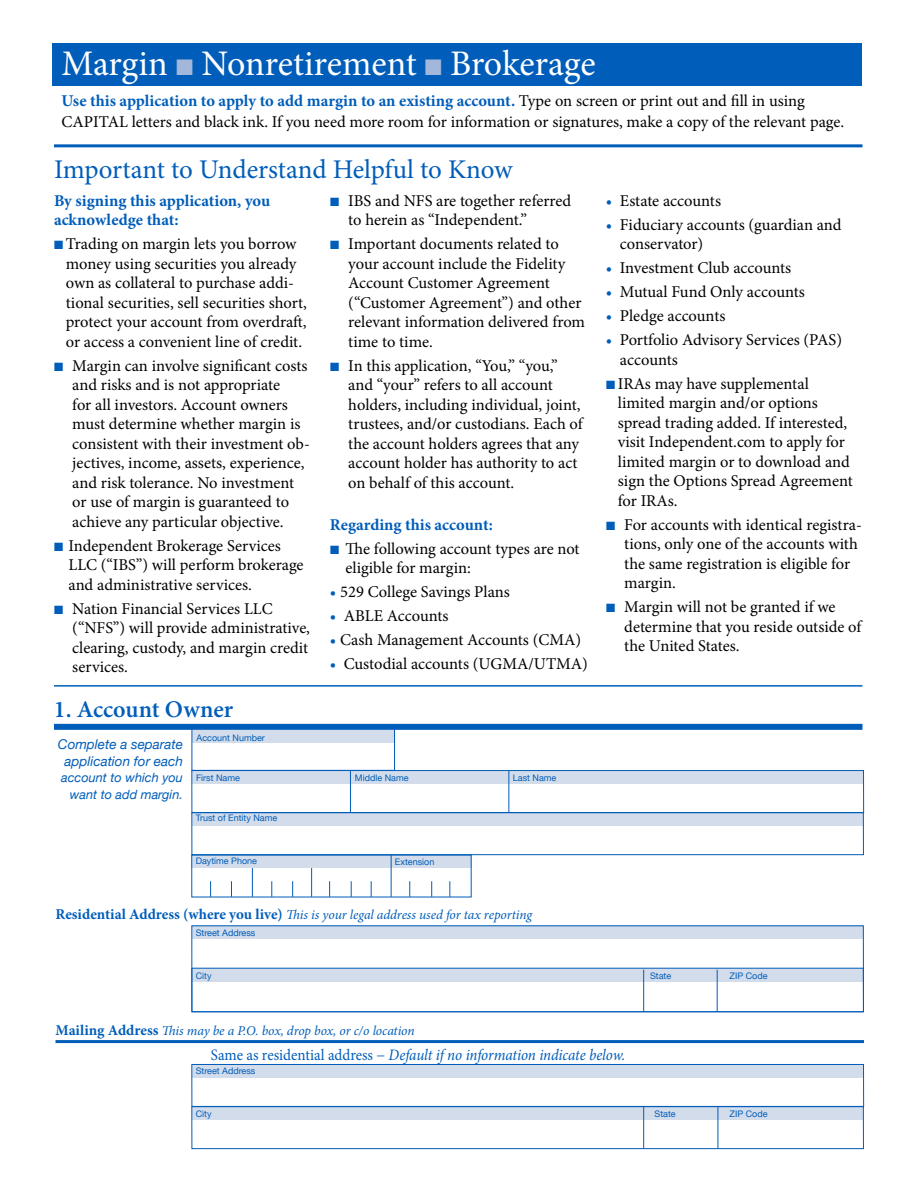
<style>
.page{position:relative;width:918px;height:1188px;background:#fff}
.page>*{position:absolute;margin:0;border:0;box-sizing:border-box;transform-origin:0 0}
.t1{font:36px "Minion Pro";letter-spacing:-.005em;color:#fff}
.t2{font:27px "Minion Pro";letter-spacing:-.005em;color:#005db9}
.t3{font:600 24px "Minion Pro";color:#005db9}
.t4{font:16.5px/19.5px "Minion Pro";color:#000}
.t5{font:700 16.5px/19.5px "Minion Pro";color:#005db9}
.t6{font:italic 15.9px "Minion Pro";letter-spacing:-.01em;color:#005db9;scale:.94 1}
.t7{font:italic 13.5px "Minion Pro";letter-spacing:-.01em;color:#005db9}
.t8{font:italic 13.5px/16.5px "Helvetica Neue";color:#005db9;text-align:center}
.t9{font:italic 12.75px/16.5px "Helvetica Neue";color:#005db9;text-align:right}
.t10{font:9px "Helvetica Neue";color:#005db9}
.s1{color:#a2b7d9}
.s2{font-weight:700;color:#005db9}
.s3{color:#005db9}
.s4{font-weight:700;font-style:normal;font-size:15px}
.s5{font-style:normal}
</style>
<div class="page">
<div style="left:52px;top:43px;width:810px;height:43px;background:#005db9"></div>
<hr style="left:54px;top:144px;width:808px;height:3px;background:#005db9">
<hr style="left:54px;top:685px;width:808px;height:2px;background:#005db9">
<div style="left:54px;top:724px;width:808px;height:6px;background:#005db9"></div>
<svg style="left:210px;top:881px;width:1px;height:14px"></svg>
<svg style="left:231px;top:881px;width:1px;height:14px"></svg>
<svg style="left:271px;top:881px;width:1px;height:14px"></svg>
<svg style="left:292px;top:881px;width:1px;height:14px"></svg>
<svg style="left:329px;top:881px;width:1px;height:14px"></svg>
<svg style="left:351px;top:881px;width:1px;height:14px"></svg>
<svg style="left:371px;top:881px;width:1px;height:14px"></svg>
<svg style="left:409px;top:881px;width:1px;height:14px"></svg>
<svg style="left:431px;top:881px;width:1px;height:14px"></svg>
<svg style="left:449px;top:881px;width:1px;height:14px"></svg>
<hr style="left:252px;top:866px;width:1px;height:31px;background:#005db9">
<hr style="left:311px;top:866px;width:1px;height:31px;background:#005db9">
<div style="left:192px;top:730px;width:203px;height:12px;background:#d3dceb"></div>
<div style="left:192px;top:771px;width:670px;height:13px;background:#d3dceb"></div>
<div style="left:192px;top:813px;width:670px;height:13px;background:#d3dceb"></div>
<div style="left:192px;top:926px;width:670px;height:13px;background:#d3dceb"></div>
<div style="left:192px;top:1064px;width:670px;height:13px;background:#d3dceb"></div>
<div style="left:192px;top:968px;width:670px;height:13px;background:#d3dceb"></div>
<div style="left:192px;top:1107px;width:670px;height:13px;background:#d3dceb"></div>
<div style="left:192px;top:854px;width:280px;height:13px;background:#d3dceb"></div>
<hr style="left:56px;top:1040px;width:808px;height:3px;background:#005db9">
<div style="left:192px;top:727px;width:203px;height:44px;border:1px solid #005db9"></div>
<div style="left:191px;top:770px;width:673px;height:43px;border:1px solid #005db9"></div>
<div style="left:191px;top:812px;width:673px;height:43px;border:1px solid #005db9"></div>
<div style="left:191px;top:968px;width:673px;height:44px;border:1px solid #005db9"></div>
<div style="left:191px;top:1064px;width:673px;height:43px;border:1px solid #005db9"></div>
<div style="left:191px;top:1106px;width:673px;height:43px;border:1px solid #005db9"></div>
<hr style="left:350px;top:771px;width:1px;height:42px;background:#005db9">
<hr style="left:508px;top:771px;width:1px;height:42px;background:#005db9">
<hr style="left:391px;top:855px;width:1px;height:42px;background:#005db9">
<hr style="left:643px;top:970px;width:1px;height:42px;background:#005db9">
<hr style="left:643px;top:1107px;width:1px;height:42px;background:#005db9">
<hr style="left:717px;top:970px;width:1px;height:42px;background:#005db9">
<hr style="left:718px;top:1107px;width:1px;height:42px;background:#005db9">
<h1 class="t1" style="left:62px;top:39px;width:536px">Margin <span class="s1">■</span> Nonretirement <span class="s1">■</span> Brokerage</h1>
<p class="t4" style="left:62px;top:90px;width:784px;line-height:21px"><span class="s2">Use this application to apply to add margin to an existing account.</span> Type on screen or print out and fill in using<br>CAPITAL letters and black ink. If you need more room for information or signatures, make a copy of the relevant page.</p>
<h2 class="t2" style="left:54px;top:151px;width:460px">Important to Understand Helpful to Know</h2>
<p class="t5" style="left:54px;top:190px;width:218px">By signing this application, you acknowledge that:</p>
<p class="t4" style="left:66px;top:234px;width:242px;text-indent:-12px"><span class="s3">■</span> Trading on margin lets you borrow money using securities you already own as collateral to purchase addi&shy;tional securities, sell securities short, protect your account from overdraft, or access a convenient line of credit.</p>
<p class="t4" style="left:72px;top:356px;width:239px;text-indent:-18px"><span class="s3">■</span> Margin can involve significant costs and risks and is not appropriate<br>for all investors. Account owners must determine whether margin is consistent with their investment ob&shy;jectives, income, assets, experience, and risk tolerance. No investment or use of margin is guaranteed to achieve any particular objective.</p>
<p class="t4" style="left:69px;top:536px;width:237px;text-indent:-15px"><span class="s3">■</span> Independent Brokerage Services<br>LLC (“IBS”) will perform brokerage and administrative services.</p>
<p class="t4" style="left:72px;top:599px;width:239px;text-indent:-18px"><span class="s3">■</span> Nation Financial Services LLC (“NFS”) will provide administrative, clearing, custody, and margin credit services.</p>
<p class="t4" style="left:348px;top:191px;width:225px;text-indent:-18px"><span class="s3">■</span> IBS and NFS are together referred to herein as “Independent.”</p>
<p class="t4" style="left:348px;top:234px;width:238px;text-indent:-18px"><span class="s3">■</span> Important documents related to your account include the Fidelity<br>Account Customer Agreement (“Customer Agreement”) and other relevant information delivered from time to time.</p>
<p class="t4" style="left:348px;top:356px;width:236px;text-indent:-18px"><span class="s3">■</span> In this application, “You,” “you,” and “your” refers to all account holders, including individual, joint, trustees, and/or custodians. Each of the account holders agrees that any account holder has authority to act on behalf of this account.</p>
<p class="t5" style="left:330px;top:514px;width:164px">Regarding this account:</p>
<p class="t4" style="left:346px;top:539px;width:236px;text-indent:-16px"><span class="s3">■</span> The following account types are not eligible for margin:</p>
<p class="t4" style="left:330px;top:582px;width:181px"><span class="s3">•</span> 529 College Savings Plans</p>
<p class="t4" style="left:330px;top:606px;width:120px"><span class="s3">•</span> ABLE Accounts</p>
<p class="t4" style="left:330px;top:630px;width:253px"><span class="s3">•</span> Cash Management Accounts (CMA)</p>
<p class="t4" style="left:330px;top:654px;width:259px"><span class="s3">•</span> Custodial accounts (UGMA/UTMA)</p>
<p class="t4" style="left:606px;top:191px;width:117px"><span class="s3">•</span> Estate accounts</p>
<p class="t4" style="left:620px;top:215px;width:223px;text-indent:-14px"><span class="s3">•</span> Fiduciary accounts (guardian and conservator)</p>
<p class="t4" style="left:606px;top:258px;width:187px"><span class="s3">•</span> Investment Club accounts</p>
<p class="t4" style="left:606px;top:282px;width:200px"><span class="s3">•</span> Mutual Fund Only accounts</p>
<p class="t4" style="left:606px;top:306px;width:121px"><span class="s3">•</span> Pledge accounts</p>
<p class="t4" style="left:620px;top:330px;width:224px;text-indent:-14px"><span class="s3">•</span> Portfolio Advisory Services (PAS) accounts</p>
<p class="t4" style="left:618px;top:374px;width:236px;text-indent:-12px"><span class="s3">■</span> IRAs may have supplemental limited margin and/or options spread trading added. If interested, visit Independent.com to apply for limited margin or to download and sign the Options Spread Agreement for IRAs.</p>
<p class="t4" style="left:624px;top:515px;width:239px;text-indent:-18px"><span class="s3">■</span> For accounts with identical registra&shy;tions, only one of the accounts with the same registration is eligible for margin.</p>
<p class="t4" style="left:624px;top:597px;width:239px;text-indent:-18px"><span class="s3">■</span> Margin will not be granted if we determine that you reside outside of the United States.</p>
<h3 class="t3" style="left:54px;top:693px;width:181px">1. Account Owner</h3>
<p class="t8" style="left:58px;top:737px;width:127px">Complete a separate application for each</p>
<p class="t9" style="left:61px;top:770px;width:123px">account to which you want to add margin.</p>
<p class="t10" style="left:197px;top:731px;width:70px">Account Number</p>
<p class="t10" style="left:196px;top:771px;width:45px">First Name</p>
<p class="t10" style="left:196px;top:812px;width:83px">Trust of Entity Name</p>
<p class="t10" style="left:196px;top:855px;width:63px">Daytime Phone</p>
<p class="t10" style="left:355px;top:771px;width:55px">Middle Name</p>
<p class="t10" style="left:395px;top:855px;width:41px">Extension</p>
<p class="t10" style="left:513px;top:771px;width:45px">Last Name</p>
<p class="t7" style="left:56px;top:905px;width:478px"><span class="s4">Residential Address (where you live)</span> This is your legal address used for tax reporting</p>
<p class="t10" style="left:196px;top:926px;width:61px">Street Address</p>
<p class="t10" style="left:196px;top:969px;width:17px">City</p>
<p class="t7" style="left:56px;top:1021px;width:361px"><span class="s4">Mailing Address</span> This may be a P.O. box, drop box, or c/o location</p>
<p class="t6" style="left:211px;top:1044px;width:442px"><span class="s5">Same as residential address −</span> Default if no information indicate below.</p>
<p class="t10" style="left:196px;top:1064px;width:61px">Street Address</p>
<p class="t10" style="left:196px;top:1107px;width:17px">City</p>
<p class="t10" style="left:650px;top:969px;width:23px">State</p>
<p class="t10" style="left:655px;top:1107px;width:23px">State</p>
<p class="t10" style="left:730px;top:969px;width:39px">ZIP Code</p>
<p class="t10" style="left:730px;top:1107px;width:39px">ZIP Code</p>
</div>
